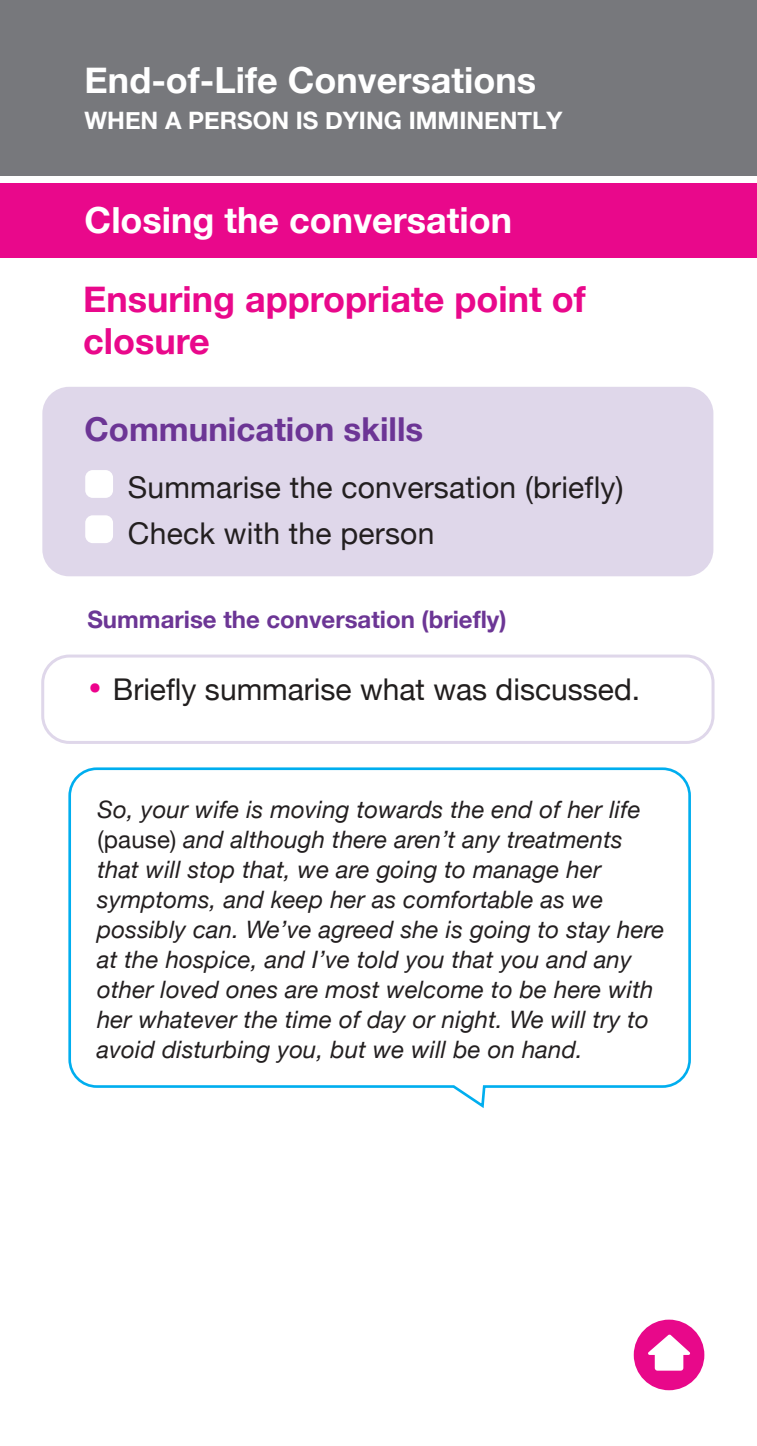
<style>
.page{position:relative;width:757px;height:1446px;background:#fff}
.page>*{position:absolute;margin:0;border:0;box-sizing:border-box;transform-origin:0 0}
.t1{font:700 36px "Helvetica Neue";color:#fff}
.t2{font:700 36px/42px "Helvetica Neue";color:#e9088b}
.t3{font:700 33px "Helvetica Neue";color:#6c3595}
.t4{font:30px/46.8px "Helvetica Neue";letter-spacing:.01em;color:#231f20}
.t5{font:30px "Helvetica Neue";color:#211e1e}
.t6{font:italic 24px/30px "Helvetica Neue";letter-spacing:.01em;color:#231f20}
.t7{font:700 24px "Helvetica Neue";color:#6c3695}
.t8{font:700 24px "Helvetica Neue";color:#fff}
.s1{font-size:42px;color:#ed028c}
.s2{font-style:normal}
</style>
<div class="page">
<div style="left:0;top:0;width:756px;height:176px;background:#77787c"></div>
<div style="left:0;top:183px;width:756px;height:75px;background:#e9088b"></div>
<div style="left:634px;top:1319px;width:70px;height:71px;background:#e8088a;border-radius:50%"></div>
<div style="left:655px;top:1351px;width:28px;height:19px;background:#fff;border-radius:3px"></div>
<svg style="left:648px;top:1334px;width:43px;height:21px"></svg>
<div style="left:41px;top:654px;width:673px;height:90px;border:3px solid #dfd7ea;border-radius:27px"></div>
<svg style="left:68px;top:767px;width:623px;height:341px"></svg>
<div style="left:42px;top:387px;width:671px;height:189px;background:#dfd7ea;border-radius:27px"></div>
<div style="left:85px;top:470px;width:28px;height:28px;background:#fff;border-radius:8px"></div>
<div style="left:85px;top:515px;width:28px;height:28px;background:#fff;border-radius:8px"></div>
<h1 class="t1" style="left:85px;top:52px;width:453px">End-of-Life Conversations</h1>
<p class="t8" style="left:85px;top:102px;width:479px">WHEN A PERSON IS DYING IMMINENTLY</p>
<h1 class="t1" style="left:85px;top:192px;width:429px">Closing the conversation</h1>
<h1 class="t2" style="left:83px;top:279px;width:504px">Ensuring appropriate point of closure</h1>
<h2 class="t3" style="left:84px;top:404px;width:340px">Communication skills</h2>
<p class="t4" style="left:128px;top:465px;width:497px">Summarise the conversation (briefly)<br>Check with the person</p>
<p class="t7" style="left:87px;top:600px;width:421px">Summarise the conversation (briefly)</p>
<p class="t5" style="left:87px;top:668px;width:554px"><span class="s1">•</span> Briefly summarise what was discussed.</p>
<p class="t6" style="left:97px;top:796px;width:569px">So, your wife is moving towards the end of her life <span class="s2">(pause)</span> and although there aren’t any treatments that will stop that, we are going to manage her symptoms, and keep her as comfortable as we possibly can. We’ve agreed she is going to stay here at the hospice, and I’ve told you that you and any other loved ones are most welcome to be here with her whatever the time of day or night. We will try to avoid disturbing you, but we will be on hand.</p>
</div>
